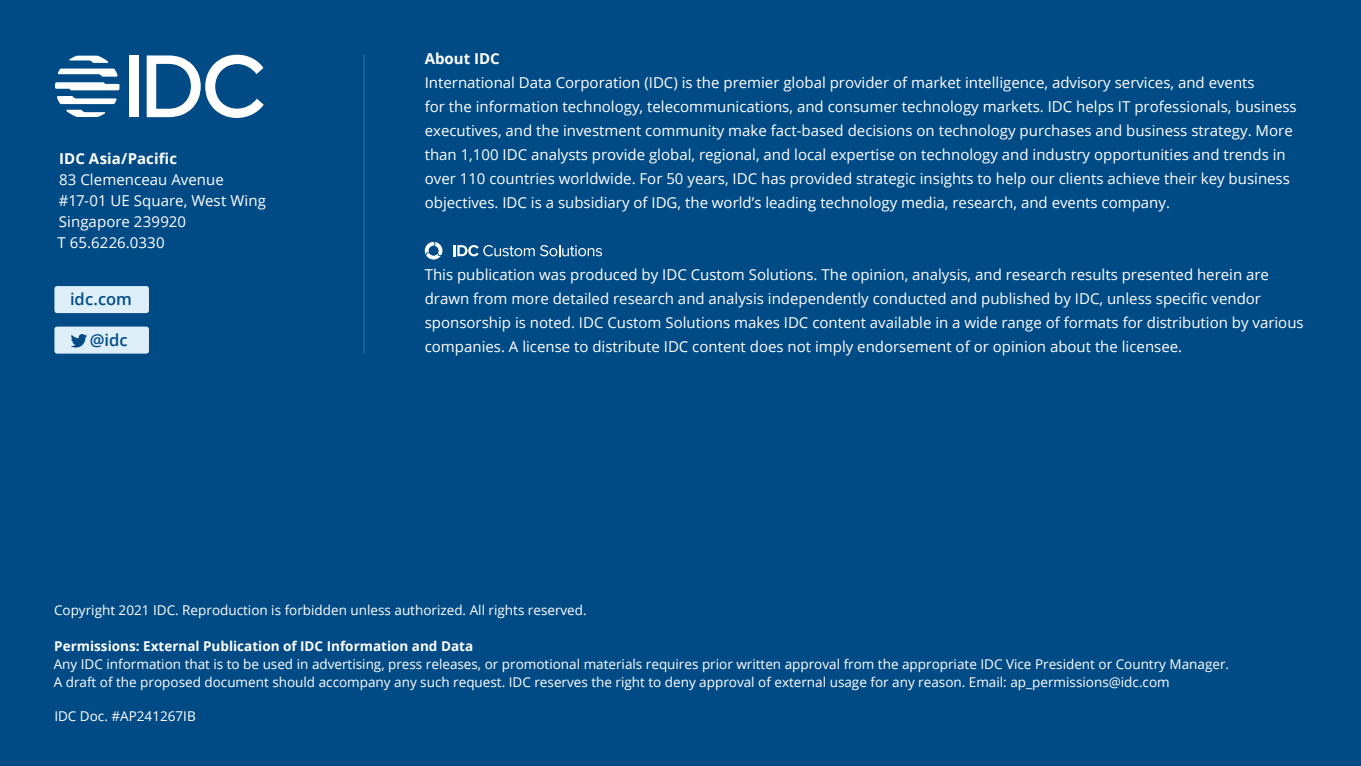
<style>
.page{position:relative;width:1361px;height:766px;background:#fff}
.page>*{position:absolute;margin:0;border:0;box-sizing:border-box;transform-origin:0 0}
.t1{font:600 16.5px "Open Sans";color:#004b85}
.t2{font:15px/24px "Open Sans";color:#fff}
.t3{font:700 15px "Open Sans";color:#fff}
.t4{font:13.5px "Open Sans";color:#fff}
.t5{font:700 13.5px "Open Sans";color:#fff}
</style>
<div class="page">
<div style="left:0;top:0;width:1361px;height:765px;background:#004b85"></div>
<hr style="left:364px;top:55px;width:1px;height:298px;background:#2279bc">
<div style="left:54px;top:286px;width:95px;height:27px;background:#dfeffa;border-radius:3px"></div>
<div style="left:54px;top:326px;width:95px;height:27px;background:#dfeffa;border-radius:3px"></div>
<div style="left:129px;top:55px;width:10px;height:62px;background:#fff"></div>
<svg style="left:147px;top:55px;width:117px;height:63px"></svg>
<svg style="left:66px;top:110px;width:40px;height:7px"></svg>
<svg style="left:69px;top:56px;width:39px;height:7px"></svg>
<svg style="left:55px;top:69px;width:65px;height:21px"></svg>
<svg style="left:57px;top:96px;width:60px;height:8px"></svg>
<svg style="left:425px;top:242px;width:17px;height:17px"></svg>
<svg style="left:453px;top:245px;width:149px;height:11px"></svg>
<svg style="left:71px;top:334px;width:16px;height:13px"></svg>
<p class="t3" style="left:59px;top:147px;width:119px">IDC Asia/Pacific</p>
<p class="t2" style="left:59px;top:168px;width:209px;line-height:21px">83 Clemenceau Avenue #17-01 UE Square, West Wing<br>Singapore 239920</p>
<p class="t2" style="left:58px;top:230px;width:109px">T 65.6226.0330</p>
<p class="t1" style="left:70px;top:287px;width:63px">idc.com</p>
<p class="t1" style="left:90px;top:328px;width:39px">@idc</p>
<p class="t3" style="left:425px;top:48px;width:77px">About IDC</p>
<p class="t2" style="left:425px;top:70px;width:831px">International Data Corporation (IDC) is the premier global provider of market intelligence, advisory services, and events</p>
<p class="t2" style="left:425px;top:94px;width:873px">for the information technology, telecommunications, and consumer technology markets. IDC helps IT professionals, business executives, and the investment community make fact-based decisions on technology purchases and business strategy. More than 1,100 IDC analysts provide global, regional, and local expertise on technology and industry opportunities and trends in over 110 countries worldwide. For 50 years, IDC has provided strategic insights to help our clients achieve their key business objectives. IDC is a subsidiary of IDG, the world’s leading technology media, research, and events company.</p>
<p class="t2" style="left:425px;top:262px;width:880px">This publication was produced by IDC Custom Solutions. The opinion, analysis, and research results presented herein are drawn from more detailed research and analysis independently conducted and published by IDC, unless specific vendor sponsorship is noted. IDC Custom Solutions makes IDC content available in a wide range of formats for distribution by various companies. A license to distribute IDC content does not imply endorsement of or opinion about the licensee.</p>
<p class="t4" style="left:54px;top:600px;width:534px">Copyright 2021 IDC. Reproduction is forbidden unless authorized. All rights reserved.</p>
<p class="t5" style="left:54px;top:636px;width:420px">Permissions: External Publication of IDC Information and Data</p>
<p class="t4" style="left:54px;top:654px;width:1177px">Any IDC information that is to be used in advertising, press releases, or promotional materials requires prior written approval from the appropriate IDC Vice President or Country Manager.</p>
<p class="t4" style="left:54px;top:672px;width:1117px">A draft of the proposed document should accompany any such request. IDC reserves the right to deny approval of external usage for any reason. Email: ap_permissions@idc.com</p>
<p class="t4" style="left:54px;top:707px;width:143px">IDC Doc. #AP241267IB</p>
</div>
